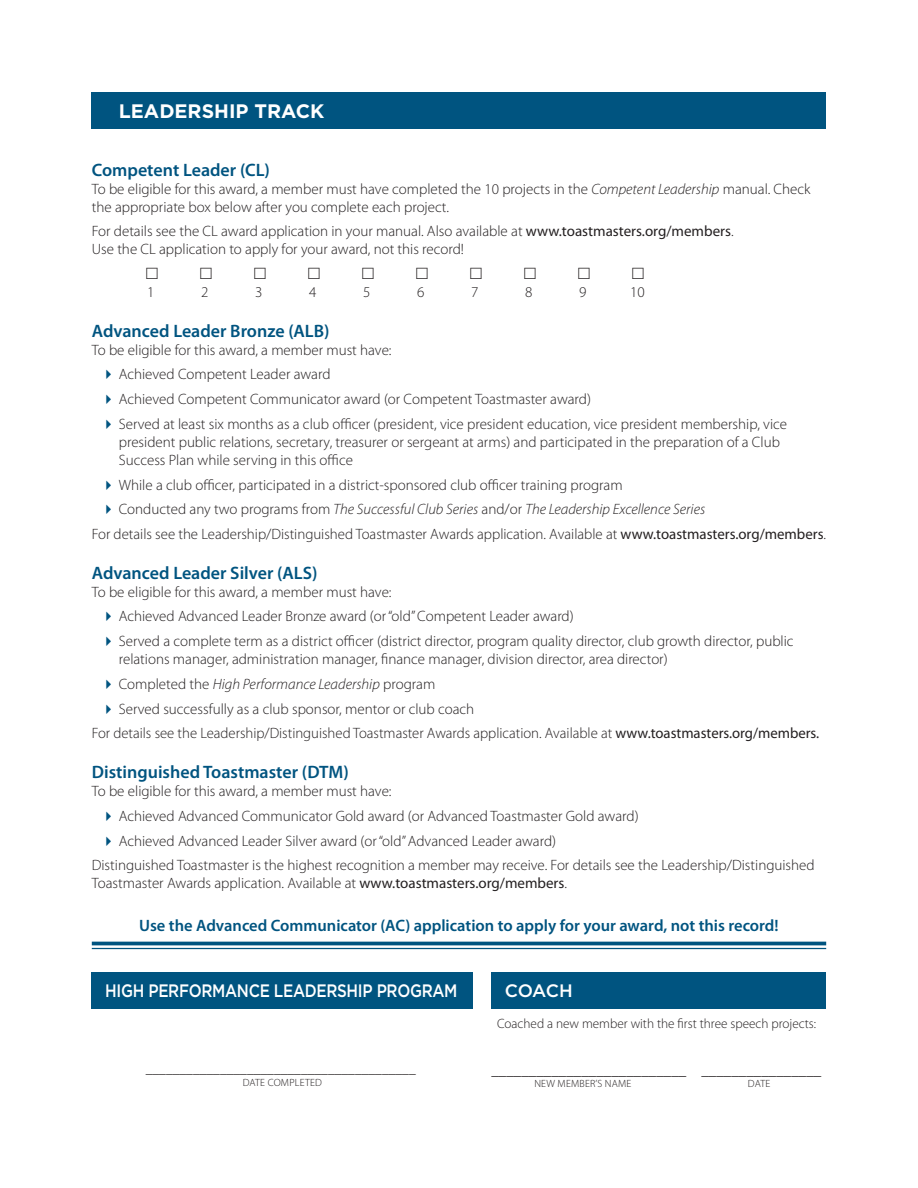
<style>
.page{position:relative;width:918px;height:1188px;background:#fff}
.page>*{position:absolute;margin:0;border:0;box-sizing:border-box;transform-origin:0 0}
.t1{font:700 19.5px "Gotham";color:#fff}
.t2{font:600 18px "Myriad Pro";color:#005480}
.t3{font:500 18px "Gotham";letter-spacing:-.02em;color:#fff;scale:.85 1}
.t4{font:500 18px "Gotham";letter-spacing:-.02em;color:#fff}
.t5{font:600 16.5px "Myriad Pro";color:#005480}
.t6{font:300 15px/24.8px "Myriad Pro";color:#231f20}
.t7{font:italic 300 15px "Myriad Pro";color:#231f20}
.t8{font:300 13.5px "Myriad Pro";color:#231f20}
.t9{font:300 10.5px "Myriad Pro";letter-spacing:.02em;color:#231f20}
.s1{font-style:italic}
.s2{font-weight:400}
.s3{font-style:normal}
</style>
<div class="page">
<div style="left:92px;top:92px;width:734px;height:37px;background:#005480"></div>
<hr style="left:92px;top:942px;width:734px;height:3px;background:#005480">
<hr style="left:92px;top:948px;width:734px;height:1px;background:#005480">
<div style="left:92px;top:972px;width:381px;height:37px;background:#005480"></div>
<div style="left:491px;top:972px;width:335px;height:37px;background:#005480"></div>
<h1 class="t1" style="left:119px;top:98px;width:207px">LEADERSHIP TRACK</h1>
<p class="t2" style="left:92px;top:158px;width:180px">Competent Leader (CL)</p>
<p class="t6" style="left:92px;top:179px;width:720px;line-height:18px">To be eligible for this award, a member must have completed the 10 projects in the <span class="s1">Competent Leadership</span> manual. Check the appropriate box below after you complete each project.</p>
<p class="t6" style="left:92px;top:222px;width:643px;line-height:18px">For details see the CL award application in your manual. Also available at <span class="s2">www.toastmasters.org/members</span>.<br>Use the CL application to apply for your award, not this record!</p>
<p class="t6" style="left:147px;top:279px;width:9px">1</p>
<p class="t6" style="left:201px;top:279px;width:9px">2</p>
<p class="t6" style="left:255px;top:279px;width:9px">3</p>
<p class="t6" style="left:309px;top:279px;width:9px">4</p>
<p class="t6" style="left:363px;top:279px;width:9px">5</p>
<p class="t6" style="left:417px;top:279px;width:9px">6</p>
<p class="t6" style="left:471px;top:279px;width:9px">7</p>
<p class="t6" style="left:525px;top:279px;width:9px">8</p>
<p class="t6" style="left:579px;top:279px;width:9px">9</p>
<p class="t6" style="left:630px;top:279px;width:16px">10</p>
<p class="t2" style="left:92px;top:319px;width:239px">Advanced Leader Bronze (ALB)</p>
<p class="t6" style="left:119px;top:337px;width:670px;text-indent:-27px">To be eligible for this award, a member must have:<br>Achieved Competent Leader award<br>Achieved Competent Communicator award (or Competent Toastmaster award)<br>Served at least six months as a club officer (president, vice president education, vice president membership, vice</p>
<p class="t6" style="left:119px;top:433px;width:663px;line-height:18px">president public relations, secretary, treasurer or sergeant at arms) and participated in the preparation of a Club<br>Success Plan while serving in this office</p>
<p class="t6" style="left:119px;top:472px;width:505px">While a club officer, participated in a district-sponsored club officer training program</p>
<p class="t7" style="left:119px;top:500px;width:588px"><span class="s3">Conducted any two programs from</span> The Successful Club Series <span class="s3">and/or</span> The Leadership Excellence Series</p>
<p class="t6" style="left:92px;top:522px;width:736px">For details see the Leadership/Distinguished Toastmaster Awards application. Available at <span class="s2">www.toastmasters.org/members</span>.</p>
<p class="t2" style="left:92px;top:561px;width:227px">Advanced Leader Silver (ALS)</p>
<p class="t6" style="left:119px;top:579px;width:676px;text-indent:-27px">To be eligible for this award, a member must have:<br>Achieved Advanced Leader Bronze award (or “old” Competent Leader award)<br>Served a complete term as a district officer (district director, program quality director, club growth director, public</p>
<p class="t6" style="left:119px;top:647px;width:550px">relations manager, administration manager, finance manager, division director, area director)</p>
<p class="t7" style="left:119px;top:675px;width:318px"><span class="s3">Completed the</span> High Performance Leadership <span class="s3">program</span></p>
<p class="t6" style="left:119px;top:696px;width:357px">Served successfully as a club sponsor, mentor or club coach</p>
<p class="t6" style="left:92px;top:721px;width:729px">For details see the Leadership/Distinguished Toastmaster Awards application. Available at <span class="s2">www.toastmasters.org/members.</span></p>
<p class="t2" style="left:92px;top:761px;width:259px">Distinguished Toastmaster (DTM)</p>
<p class="t6" style="left:92px;top:779px;width:301px">To be eligible for this award, a member must have:</p>
<p class="t6" style="left:119px;top:803px;width:521px">Achieved Advanced Communicator Gold award (or Advanced Toastmaster Gold award)</p>
<p class="t6" style="left:119px;top:828px;width:439px">Achieved Advanced Leader Silver award (or “old” Advanced Leader award)</p>
<p class="t6" style="left:92px;top:853px;width:724px">Distinguished Toastmaster is the highest recognition a member may receive. For details see the Leadership/Distinguished</p>
<p class="t6" style="left:92px;top:871px;width:477px">Toastmaster Awards application. Available at <span class="s2">www.toastmasters.org/members</span>.</p>
<p class="t5" style="left:139px;top:915px;width:641px">Use the Advanced Communicator (AC) application to apply for your award, not this record!</p>
<p class="t3" style="left:105px;top:979px;width:416px">HIGH PERFORMANCE LEADERSHIP PROGRAM</p>
<p class="t4" style="left:505px;top:979px;width:69px">COACH</p>
<p class="t8" style="left:497px;top:1015px;width:320px">Coached a new member with the first three speech projects:</p>
<p class="t8" style="left:146px;top:1061px;width:272px">________________________________________</p>
<p class="t9" style="left:243px;top:1076px;width:81px">DATE COMPLETED</p>
<p class="t6" style="left:491px;top:1057px;width:331px">__________________________ ________________</p>
<p class="t9" style="left:534px;top:1077px;width:99px">NEW MEMBER’S NAME</p>
<p class="t9" style="left:748px;top:1077px;width:24px">DATE</p>
</div>
